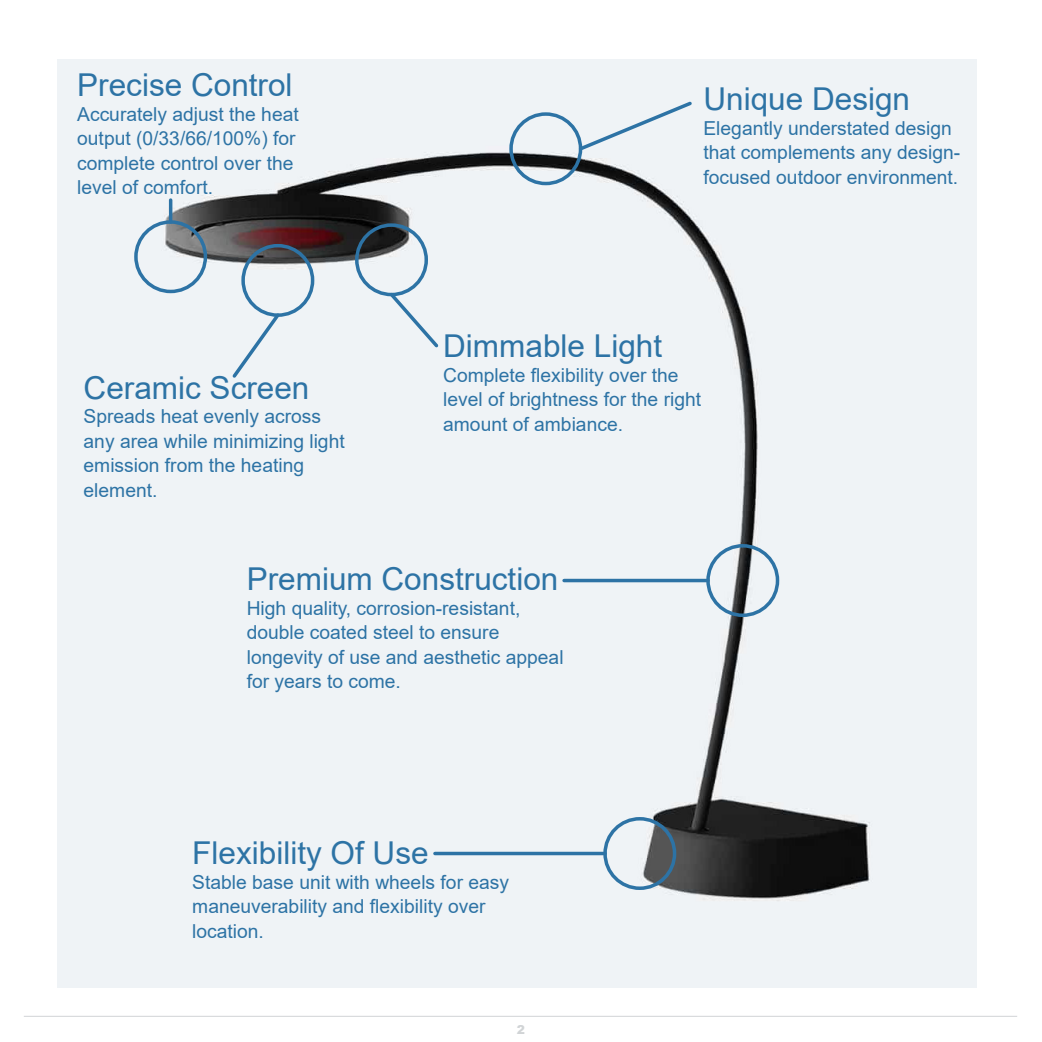
<style>
.page{position:relative;width:1042px;height:1042px;background:#fff}
.page>*{position:absolute;margin:0;border:0;box-sizing:border-box;transform-origin:0 0}
.t1{font:31.5px "Arial";color:#2d73a5}
.t2{font:19.25px/24.5px "Arial";color:#2d73a5}
.t3{font:900 12.25px "Arial";color:#d1d4d6}
</style>
<div class="page">
<hr style="left:24px;top:1016px;width:993px;height:1px;background:#d1d4d6">
<div style="left:58px;top:59px;width:918px;height:928px;background:#eff3f6"></div>
<div style="left:509px;top:112px;width:73px;height:73px;border:4px solid #2d73a5;border-radius:50%"></div>
<div style="left:603px;top:817px;width:73px;height:73px;border:4px solid #2d73a5;border-radius:50%"></div>
<hr style="left:435px;top:852px;width:170px;height:3px;background:#2d73a5">
<div style="left:706px;top:544px;width:73px;height:73px;border:4px solid #2d73a5;border-radius:50%"></div>
<div style="left:355px;top:223px;width:73px;height:73px;border:4px solid #2d73a5;border-radius:50%"></div>
<div style="left:134px;top:220px;width:73px;height:73px;border:4px solid #2d73a5;border-radius:50%"></div>
<div style="left:241px;top:244px;width:73px;height:73px;border:4px solid #2d73a5;border-radius:50%"></div>
<hr style="left:169px;top:200px;width:3px;height:22px;background:#2d73a5">
<svg style="left:229px;top:310px;width:54px;height:71px"></svg>
<svg style="left:386px;top:290px;width:55px;height:61px"></svg>
<hr style="left:564px;top:579px;width:144px;height:3px;background:#2d73a5">
<svg style="left:576px;top:99px;width:118px;height:54px"></svg>
<h1 class="t1" style="left:77px;top:73px;width:217px">Precise Control</h1>
<p class="t2" style="left:77px;top:104px;width:223px">Accurately adjust the heat output (0/33/66/100%) for complete control over the level of comfort.</p>
<h1 class="t1" style="left:84px;top:376px;width:227px">Ceramic Screen</h1>
<p class="t2" style="left:84px;top:406px;width:263px">Spreads heat evenly across any area while minimizing light emission from the heating element.</p>
<h1 class="t1" style="left:703px;top:87px;width:208px">Unique Design</h1>
<p class="t2" style="left:703px;top:117px;width:258px">Elegantly understated design that complements any design&shy;focused outdoor environment.</p>
<h1 class="t1" style="left:443px;top:334px;width:220px">Dimmable Light</h1>
<p class="t2" style="left:443px;top:365px;width:259px">Complete flexibility over the level of brightness for the right amount of ambiance.</p>
<h1 class="t1" style="left:247px;top:567px;width:313px">Premium Construction</h1>
<p class="t2" style="left:247px;top:597px;width:318px">High quality, corrosion-resistant, double coated steel to ensure longevity of use and aesthetic appeal for years to come.</p>
<h1 class="t1" style="left:192px;top:841px;width:238px">Flexibility Of Use</h1>
<p class="t2" style="left:192px;top:871px;width:318px">Stable base unit with wheels for easy maneuverability and flexibility over location.</p>
<p class="t3" style="left:517px;top:1025px;width:10px">2</p>
</div>
